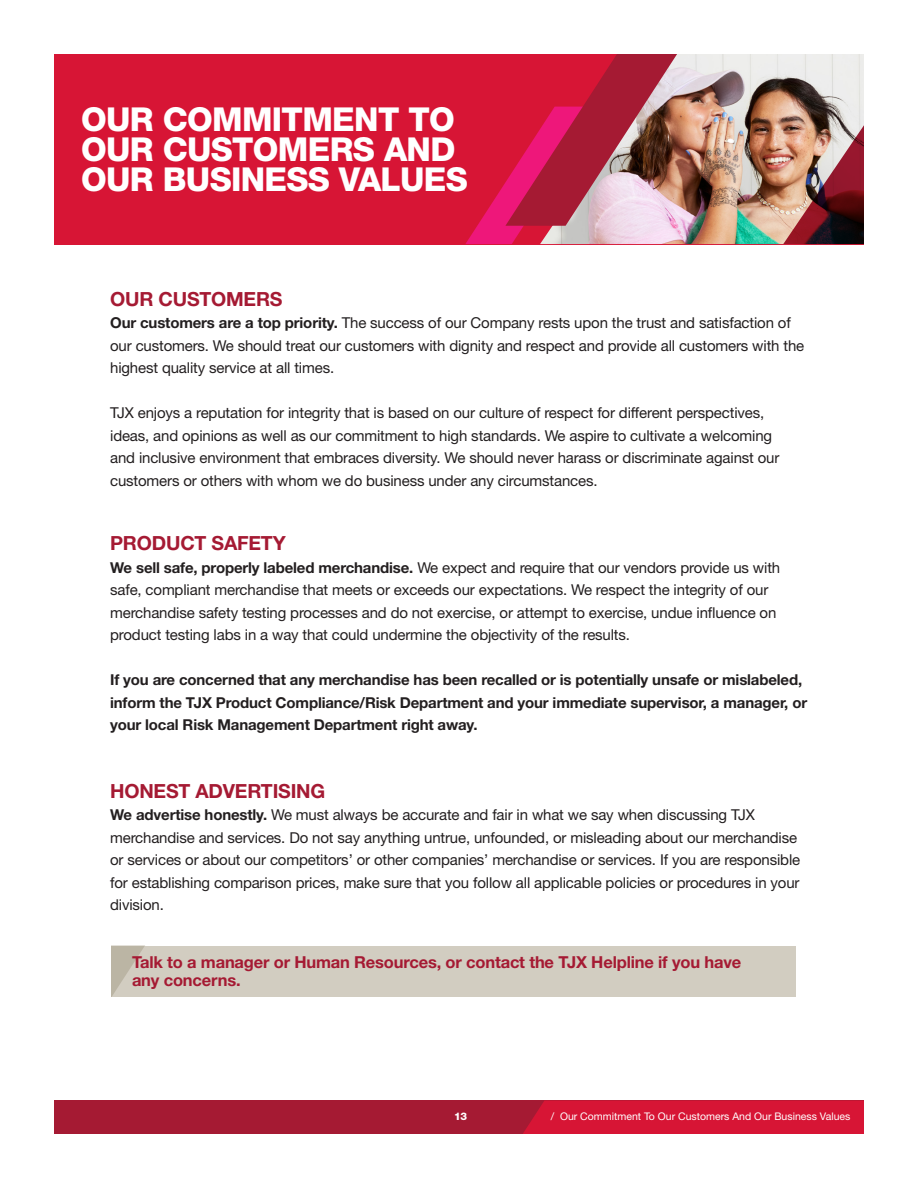
<style>
.page{position:relative;width:918px;height:1188px;background:#fff}
.page>*{position:absolute;margin:0;border:0;box-sizing:border-box;transform-origin:0 0}
.t1{font:800 33px/30px "Helvetica Neue LT Std";letter-spacing:-.02em;color:#fff}
.t2{font:700 19.5px "Helvetica Neue LT Std";letter-spacing:-.01em;color:#a51a33}
.t3{font:700 16.5px/18px "Helvetica Neue LT Std";letter-spacing:-.01em;color:#a51a33}
.t4{font:15px/22.5px "Helvetica Neue LT Std";letter-spacing:-.01em;color:#231f20}
.t5{font:700 15px/22.5px "Helvetica Neue LT Std";letter-spacing:-.01em;color:#231f20}
.t6{font:10.5px "Helvetica Neue LT Std";color:#fff}
.t7{font:800 10.5px "Helvetica Neue LT Std";color:#fff}
.s1{font-weight:700}
</style>
<div class="page">
<div style="left:54px;top:1101px;width:810px;height:33px;background:#a51a33"></div>
<div style="left:523px;top:1101px;width:341px;height:33px;background:#d71535"></div>
<div style="left:54px;top:54px;width:810px;height:190px;background:#d71535"></div>
<img style="left:677px;top:54px;width:187px;height:190px">
<img style="left:783px;top:125px;width:81px;height:119px">
<div style="left:111px;top:946px;width:684px;height:51px;background:#d2cdc1"></div>
<svg style="left:111px;top:946px;width:34px;height:51px"></svg>
<svg style="left:465px;top:54px;width:212px;height:190px"></svg>
<p class="t1" style="left:81px;top:104px;width:388px">OUR COMMITMENT TO<br>OUR CUSTOMERS AND<br>OUR BUSINESS VALUES</p>
<p class="t2" style="left:110px;top:287px;width:174px">OUR CUSTOMERS</p>
<p class="t4" style="left:110px;top:311px;width:696px"><span class="s1">Our customers are a top priority.</span> The success of our Company rests upon the trust and satisfaction of our customers. We should treat our customers with dignity and respect and provide all customers with the highest quality service at all times.</p>
<p class="t4" style="left:110px;top:401px;width:671px">TJX enjoys a reputation for integrity that is based on our culture of respect for different perspectives, ideas, and opinions as well as our commitment to high standards. We aspire to cultivate a welcoming and inclusive environment that embraces diversity. We should never harass or discriminate against our customers or others with whom we do business under any circumstances.</p>
<p class="t2" style="left:110px;top:531px;width:177px">PRODUCT SAFETY</p>
<p class="t4" style="left:110px;top:556px;width:672px"><span class="s1">We sell safe, properly labeled merchandise.</span> We expect and require that our vendors provide us with safe, compliant merchandise that meets or exceeds our expectations. We respect the integrity of our merchandise safety testing processes and do not exercise, or attempt to exercise, undue influence on product testing labs in a way that could undermine the objectivity of the results.</p>
<p class="t5" style="left:110px;top:668px;width:699px">If you are concerned that any merchandise has been recalled or is potentially unsafe or mislabeled, inform the TJX Product Compliance/Risk Department and your immediate supervisor, a manager, or your local Risk Management Department right away.</p>
<p class="t2" style="left:110px;top:779px;width:217px">HONEST ADVERTISING</p>
<p class="t4" style="left:110px;top:803px;width:692px"><span class="s1">We advertise honestly.</span> We must always be accurate and fair in what we say when discussing TJX merchandise and services. Do not say anything untrue, unfounded, or misleading about our merchandise or services or about our competitors’ or other companies’ merchandise or services. If you are responsible for establishing comparison prices, make sure that you follow all applicable policies or procedures in your division.</p>
<p class="t3" style="left:132px;top:952px;width:611px">Talk to a manager or Human Resources, or contact the TJX Helpline if you have any concerns.</p>
<p class="t7" style="left:454px;top:1110px;width:15px">13</p>
<p class="t6" style="left:551px;top:1110px;width:301px">/ Our Commitment To Our Customers And Our Business Values</p>
</div>
